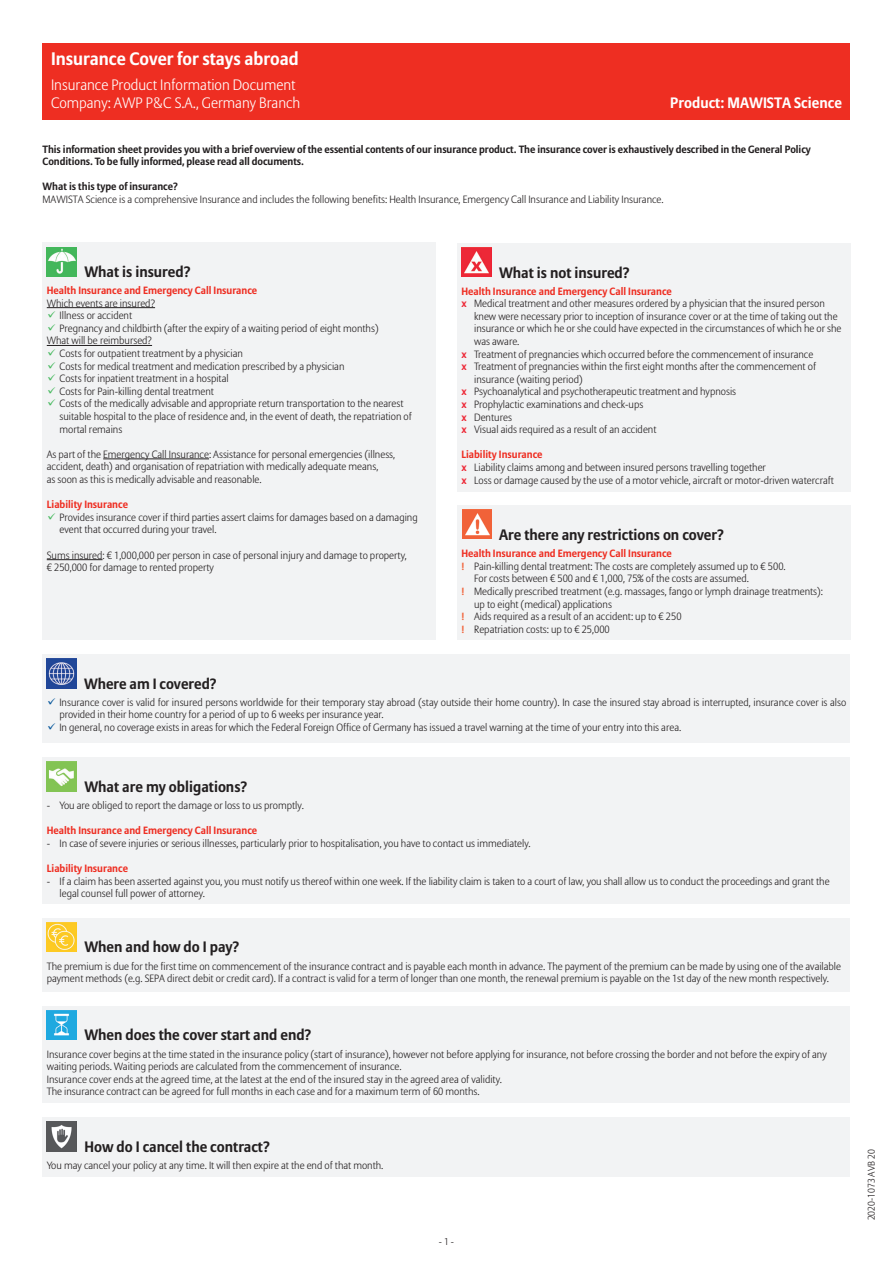
<style>
.page{position:relative;width:893px;height:1263px;background:#fff}
.page>*{position:absolute;margin:0;border:0;box-sizing:border-box;transform-origin:0 0}
.t1{font:700 18px "Allianz Sans";color:#fff}
.t2{font:700 15px "Allianz Sans";color:#231f20}
.t3{font:300 15px/18px "Allianz Sans";color:#fff}
.t4{font:700 15px "Allianz Sans";color:#fff}
.t5{font:700 14.85px "Allianz Sans";color:#231f20}
.t6{font:300 10.5px/12.6px "Allianz Sans";color:#231f20}
.t7{font:700 10.5px/12.6px "Allianz Sans";letter-spacing:-.005em;color:#231f20}
.t8{font:700 10.5px "Allianz Sans";color:#ee2e22}
.t9{font:300 9.75px "Allianz Sans";color:#231f20}
.s1{color:#44b85c}
.s2{font-weight:700;color:#ed2836}
.s3{font-weight:700;color:#ee2e22}
.s4{font-weight:700;color:#f16239}
.s5{color:#015399}
</style>
<div class="page">
<div style="left:43px;top:43px;width:807px;height:76px;background:#ee2e22"></div>
<div style="left:457px;top:243px;width:393px;height:248px;background:#f2f3f4"></div>
<img style="left:461px;top:247px;width:30px;height:30px">
<div style="left:43px;top:242px;width:393px;height:398px;background:#f2f3f4"></div>
<hr style="left:47px;top:307px;width:108px;height:1px;background:#231f20">
<hr style="left:47px;top:345px;width:105px;height:1px;background:#231f20">
<hr style="left:103px;top:459px;width:106px;height:1px;background:#231f20">
<hr style="left:47px;top:559px;width:56px;height:1px;background:#231f20">
<div style="left:47px;top:247px;width:30px;height:30px;background:#43b75b"></div>
<img style="left:48px;top:248px;width:28px;height:26px">
<div style="left:457px;top:506px;width:393px;height:134px;background:#f2f3f4"></div>
<img style="left:462px;top:510px;width:30px;height:28px">
<div style="left:43px;top:654px;width:807px;height:89px;background:#f2f3f4"></div>
<img style="left:47px;top:659px;width:30px;height:29px">
<div style="left:43px;top:757px;width:807px;height:146px;background:#f2f3f4"></div>
<img style="left:47px;top:762px;width:30px;height:29px">
<div style="left:43px;top:918px;width:807px;height:73px;background:#f2f3f4"></div>
<img style="left:47px;top:922px;width:30px;height:30px">
<div style="left:43px;top:1006px;width:807px;height:97px;background:#f2f3f4"></div>
<img style="left:47px;top:1010px;width:30px;height:30px">
<div style="left:43px;top:1117px;width:807px;height:60px;background:#f2f3f4"></div>
<img style="left:47px;top:1122px;width:30px;height:29px">
<h1 class="t1" style="left:51px;top:48px;width:249px">Insurance Cover for stays abroad</h1>
<h2 class="t3" style="left:51px;top:76px;width:251px">Insurance Product Information Document<br>Company: AWP P&amp;C S.A., Germany Branch</h2>
<h2 class="t4" style="left:670px;top:94px;width:173px">Product: MAWISTA Science</h2>
<p class="t7" style="left:43px;top:143px;width:770px">This information sheet provides you with a brief overview of the essential contents of our insurance product. The insurance cover is exhaustively described in the General Policy<br>Conditions. To be fully informed, please read all documents.</p>
<p class="t7" style="left:43px;top:180px;width:137px">What is this type of insurance?</p>
<p class="t6" style="left:43px;top:193px;width:623px">MAWISTA Science is a comprehensive Insurance and includes the following benefits: Health Insurance, Emergency Call Insurance and Liability Insurance.</p>
<h2 class="t2" style="left:84px;top:263px;width:108px">What is insured?</h2>
<p class="t8" style="left:47px;top:284px;width:212px">Health Insurance and Emergency Call Insurance</p>
<p class="t6" style="left:47px;top:296px;width:110px">Which events are insured?</p>
<p class="t6" style="left:47px;top:309px;width:87px"><span class="s1">✓</span> Illness or accident</p>
<p class="t6" style="left:47px;top:322px;width:333px"><span class="s1">✓</span> Pregnancy and childbirth (after the expiry of a waiting period of eight months)<br>What will be reimbursed?</p>
<p class="t6" style="left:47px;top:347px;width:198px"><span class="s1">✓</span> Costs for outpatient treatment by a physician</p>
<p class="t6" style="left:47px;top:359px;width:299px"><span class="s1">✓</span> Costs for medical treatment and medication prescribed by a physician</p>
<p class="t6" style="left:47px;top:372px;width:183px"><span class="s1">✓</span> Costs for inpatient treatment in a hospital</p>
<p class="t6" style="left:47px;top:385px;width:169px"><span class="s1">✓</span> Costs for Pain-killing dental treatment</p>
<p class="t6" style="left:60px;top:397px;width:354px;text-indent:-13px"><span class="s1">✓</span> Costs of the medically advisable and appropriate return transportation to the nearest suitable hospital to the place of residence and, in the event of death, the repatriation of mortal remains</p>
<p class="t6" style="left:47px;top:448px;width:350px">As part of the Emergency Call Insurance: Assistance for personal emergencies (illness, accident, death) and organisation of repatriation with medically adequate means,<br>as soon as this is medically advisable and reasonable.</p>
<p class="t8" style="left:47px;top:498px;width:83px">Liability Insurance</p>
<p class="t6" style="left:60px;top:511px;width:360px;text-indent:-13px"><span class="s1">✓</span> Provides insurance cover if third parties assert claims for damages based on a damaging event that occurred during your travel.</p>
<p class="t6" style="left:47px;top:548px;width:362px">Sums insured: € 1,000,000 per person in case of personal injury and damage to property, € 250,000 for damage to rented property</p>
<h2 class="t2" style="left:499px;top:263px;width:133px">What is not insured?</h2>
<p class="t8" style="left:461px;top:285px;width:212px">Health Insurance and Emergency Call Insurance</p>
<p class="t6" style="left:461px;top:297px;width:365px"><span class="s2">x</span> Medical treatment and other measures ordered by a physician that the insured person</p>
<p class="t6" style="left:474px;top:310px;width:365px">knew were necessary prior to inception of insurance cover or at the time of taking out the</p>
<p class="t6" style="left:474px;top:322px;width:369px">insurance or which he or she could have expected in the circumstances of which he or she</p>
<p class="t6" style="left:474px;top:335px;width:47px">was aware.</p>
<p class="t6" style="left:461px;top:348px;width:353px"><span class="s2">x</span> Treatment of pregnancies which occurred before the commencement of insurance</p>
<p class="t6" style="left:461px;top:360px;width:356px"><span class="s2">x</span> Treatment of pregnancies within the first eight months after the commencement of</p>
<p class="t6" style="left:474px;top:373px;width:110px">insurance (waiting period)</p>
<p class="t6" style="left:461px;top:385px;width:276px"><span class="s2">x</span> Psychoanalytical and psychotherapeutic treatment and hypnosis</p>
<p class="t6" style="left:461px;top:398px;width:184px"><span class="s2">x</span> Prophylactic examinations and check-ups</p>
<p class="t6" style="left:461px;top:411px;width:52px"><span class="s2">x</span> Dentures</p>
<p class="t6" style="left:461px;top:423px;width:197px"><span class="s2">x</span> Visual aids required as a result of an accident</p>
<p class="t6" style="left:461px;top:448px;width:374px"><span class="s3">Liability Insurance<br></span><span class="s2">x</span> Liability claims among and between insured persons travelling together<br><span class="s2">x</span> Loss or damage caused by the use of a motor vehicle, aircraft or motor-driven watercraft</p>
<h2 class="t2" style="left:499px;top:526px;width:227px">Are there any restrictions on cover?</h2>
<p class="t8" style="left:461px;top:547px;width:212px">Health Insurance and Emergency Call Insurance</p>
<p class="t6" style="left:461px;top:560px;width:326px"><span class="s4">!</span> Pain-killing dental treatment: The costs are completely assumed up to € 500.</p>
<p class="t6" style="left:474px;top:572px;width:276px">For costs between € 500 and € 1,000, 75% of the costs are assumed.</p>
<p class="t6" style="left:461px;top:585px;width:363px"><span class="s4">!</span> Medically prescribed treatment (e.g. massages, fango or lymph drainage treatments):</p>
<p class="t6" style="left:474px;top:597px;width:139px">up to eight (medical) applications</p>
<p class="t6" style="left:461px;top:610px;width:222px"><span class="s4">!</span> Aids required as a result of an accident: up to € 250</p>
<p class="t6" style="left:461px;top:623px;width:150px"><span class="s4">!</span> Repatriation costs: up to € 25,000</p>
<h3 class="t5" style="left:84px;top:674px;width:134px">Where am I covered?</h3>
<p class="t6" style="left:59px;top:695px;width:788px;text-indent:-13px"><span class="s5">✓</span> Insurance cover is valid for insured persons worldwide for their temporary stay abroad (stay outside their home country). In case the insured stay abroad is interrupted, insurance cover is also provided in their home country for a period of up to 6 weeks per insurance year.</p>
<p class="t6" style="left:47px;top:721px;width:636px"><span class="s5">✓</span> In general, no coverage exists in areas for which the Federal Foreign Office of Germany has issued a travel warning at the time of your entry into this area.</p>
<h2 class="t2" style="left:84px;top:777px;width:165px">What are my obligations?</h2>
<p class="t6" style="left:47px;top:799px;width:259px">- You are obliged to report the damage or loss to us promptly.</p>
<p class="t8" style="left:47px;top:824px;width:212px">Health Insurance and Emergency Call Insurance</p>
<p class="t6" style="left:47px;top:837px;width:485px">- In case of severe injuries or serious illnesses, particularly prior to hospitalisation, you have to contact us immediately.</p>
<p class="t8" style="left:47px;top:862px;width:83px">Liability Insurance</p>
<p class="t6" style="left:60px;top:874px;width:772px;text-indent:-13px">- If a claim has been asserted against you, you must notify us thereof within one week. If the liability claim is taken to a court of law, you shall allow us to conduct the proceedings and grant the legal counsel full power of attorney.</p>
<h2 class="t2" style="left:84px;top:938px;width:157px">When and how do I pay?</h2>
<p class="t6" style="left:47px;top:959px;width:796px">The premium is due for the first time on commencement of the insurance contract and is payable each month in advance. The payment of the premium can be made by using one of the available payment methods (e.g. SEPA direct debit or credit card). If a contract is valid for a term of longer than one month, the renewal premium is payable on the 1st day of the new month respectively.</p>
<h2 class="t2" style="left:84px;top:1026px;width:229px">When does the cover start and end?</h2>
<p class="t6" style="left:47px;top:1047px;width:781px">Insurance cover begins at the time stated in the insurance policy (start of insurance), however not before applying for insurance, not before crossing the border and not before the expiry of any waiting periods. Waiting periods are calculated from the commencement of insurance.<br>Insurance cover ends at the agreed time, at the latest at the end of the insured stay in the agreed area of validity.<br>The insurance contract can be agreed for full months in each case and for a maximum term of 60 months.</p>
<h2 class="t2" style="left:84px;top:1137px;width:187px">How do I cancel the contract?</h2>
<p class="t6" style="left:47px;top:1158px;width:338px">You may cancel your policy at any time. It will then expire at the end of that month.</p>
<p class="t9" style="left:866px;top:1220px;width:73px;rotate:-90deg">2020-1073 AVB 20</p>
<p class="t9" style="left:439px;top:1236px;width:17px">- 1 -</p>
</div>
